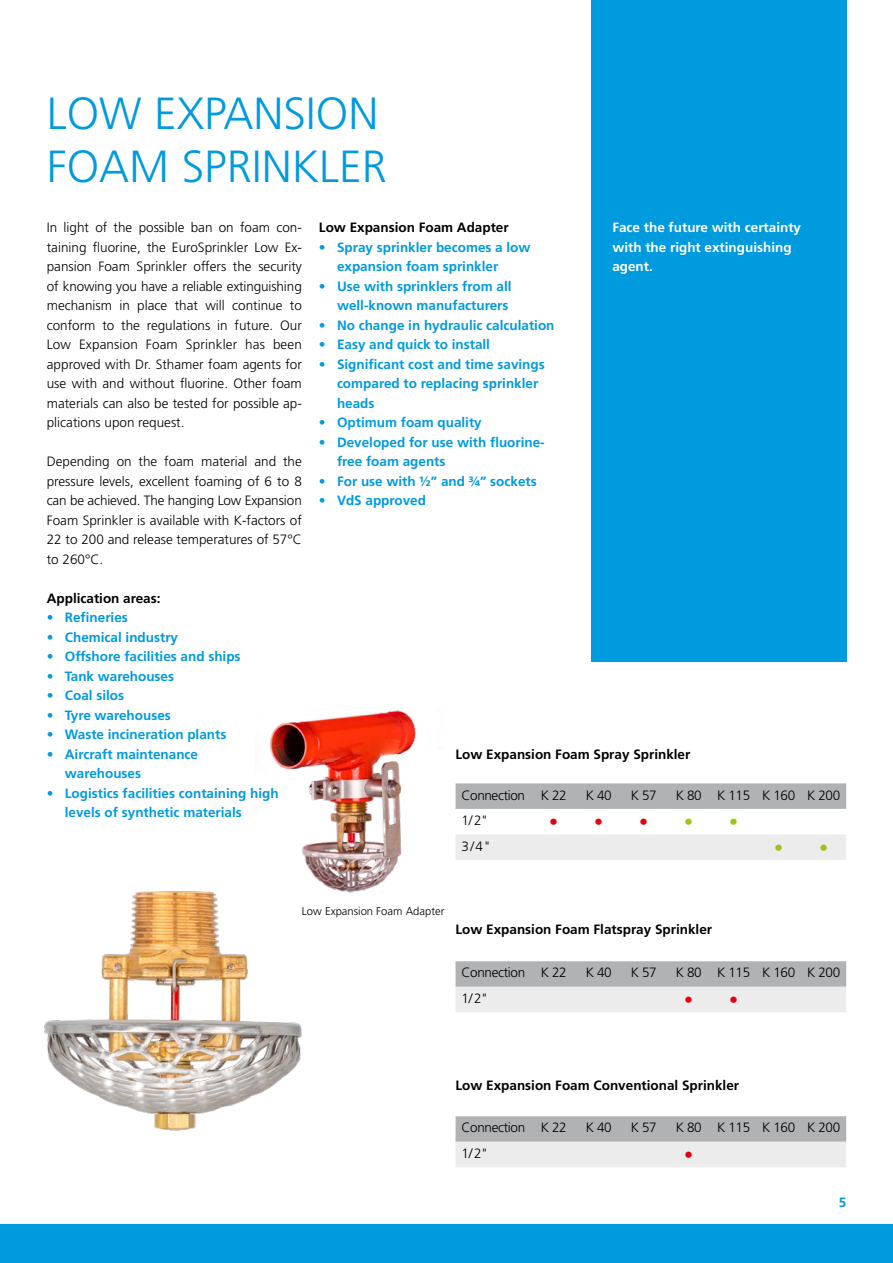
<style>
.page{position:relative;width:893px;height:1263px;background:#fff}
.page>*{position:absolute;margin:0;border:0;box-sizing:border-box;transform-origin:0 0}
.Titel{font:300 45px "Frutiger LT Std";color:#009ade}
.Grundtext_Tabelle{font:300 18px "Frutiger LT Std";color:#e3000f}
.Grundtext_Tabelle-2{font:300 18px "Frutiger LT Std";color:#9dc417}
.Grundtext{font:300 13.5px/19.5px "Frutiger LT Std";color:#000;text-align:justify}
.Lead{font:700 13.5px/19.5px "Frutiger LT Std";color:#009ade}
.Grundtext-2{font:700 13.5px "Frutiger LT Std";color:#000}
.Grundtext_Tabelle-3{font:300 13.5px "Frutiger LT Std";letter-spacing:-.025em;color:#000}
.Lead-2{font:700 13.5px/19.5px "Frutiger LT Std";color:#fff}
.Legende{font:300 11.25px "Frutiger LT Std";color:#000}
</style>
<div class="page">
<svg style="left:455px;top:783px;width:391px;height:77px"></svg>
<div style="left:0;top:1225px;width:893px;height:38px;background:#009ade"></div>
<div style="left:591px;top:0;width:255px;height:662px;background:#009ade"></div>
<img style="left:44px;top:891px;width:258px;height:240px">
<img style="left:255px;top:710px;width:161px;height:183px">
<svg style="left:455px;top:961px;width:391px;height:51px;background:#cecfd0"></svg>
<svg style="left:455px;top:1116px;width:391px;height:51px;background:#cecfd0"></svg>
<p class="Titel" style="left:47px;top:88px;width:333px">LOW EXPANSION</p>
<p class="Titel" style="left:47px;top:141px;width:342px">FOAM SPRINKLER</p>
<p class="Grundtext" style="left:47px;top:218px;width:257px">In light of the possible ban on foam con&shy;taining fluorine, the EuroSprinkler Low Ex&shy;pansion Foam Sprinkler offers the security of knowing you have a reliable extinguishing mechanism in place that will continue to conform to the regulations in future. Our Low Expansion Foam Sprinkler has been approved with Dr. Sthamer foam agents for use with and without fluorine. Other foam materials can also be tested for possible ap&shy;plications upon request.</p>
<p class="Grundtext" style="left:47px;top:452px;width:257px">Depending on the foam material and the pressure levels, excellent foaming of 6 to 8 can be achieved. The hanging Low Expansion Foam Sprinkler is available with K-factors of 22 to 200 and release temperatures of 57°C to 260°C.</p>
<p class="Grundtext-2" style="left:47px;top:590px;width:115px">Application areas:</p>
<p class="Lead" style="left:47px;top:608px;width:83px">• Refineries</p>
<p class="Lead" style="left:47px;top:627px;width:133px">• Chemical industry</p>
<p class="Lead" style="left:47px;top:647px;width:195px">• Offshore facilities and ships</p>
<p class="Lead" style="left:47px;top:666px;width:129px">• Tank warehouses</p>
<p class="Lead" style="left:47px;top:686px;width:79px">• Coal silos</p>
<p class="Lead" style="left:47px;top:705px;width:126px">• Tyre warehouses</p>
<p class="Lead" style="left:47px;top:725px;width:181px">• Waste incineration plants</p>
<p class="Lead" style="left:65px;top:744px;width:135px;text-indent:-18px">• Aircraft maintenance warehouses</p>
<p class="Lead" style="left:65px;top:783px;width:215px;text-indent:-18px">• Logistics facilities containing high levels of synthetic materials</p>
<p class="Grundtext-2" style="left:319px;top:220px;width:191px">Low Expansion Foam Adapter</p>
<p class="Lead" style="left:337px;top:237px;width:195px;text-indent:-18px">• Spray sprinkler becomes a low expansion foam sprinkler</p>
<p class="Lead" style="left:319px;top:276px;width:194px;text-align:right">• Use with sprinklers from all well-known manufacturers</p>
<p class="Lead" style="left:319px;top:315px;width:237px">• No change in hydraulic calculation</p>
<p class="Lead" style="left:319px;top:335px;width:173px">• Easy and quick to install</p>
<p class="Lead" style="left:337px;top:354px;width:209px;text-indent:-18px">• Significant cost and time savings compared to replacing sprinkler heads</p>
<p class="Lead" style="left:319px;top:413px;width:164px">• Optimum foam quality</p>
<p class="Lead" style="left:337px;top:432px;width:209px;text-indent:-18px">• Developed for use with fluorine&shy;free foam agents</p>
<p class="Lead" style="left:319px;top:471px;width:219px">• For use with ½” and ¾” sockets</p>
<p class="Lead" style="left:319px;top:491px;width:109px">• VdS approved</p>
<p class="Lead-2" style="left:612px;top:218px;width:190px">Face the future with certainty with the right extinguishing agent.</p>
<p class="Grundtext-2" style="left:455px;top:746px;width:236px">Low Expansion Foam Spray Sprinkler</p>
<p class="Grundtext_Tabelle-3" style="left:461px;top:787px;width:65px">Connection</p>
<p class="Grundtext_Tabelle-3" style="left:541px;top:787px;width:28px">K 22</p>
<p class="Grundtext_Tabelle-3" style="left:586px;top:787px;width:28px">K 40</p>
<p class="Grundtext_Tabelle-3" style="left:631px;top:787px;width:28px">K 57</p>
<p class="Grundtext_Tabelle-3" style="left:676px;top:787px;width:28px">K 80</p>
<p class="Grundtext_Tabelle-3" style="left:717px;top:787px;width:34px">K 115</p>
<p class="Grundtext_Tabelle-3" style="left:762px;top:787px;width:34px">K 160</p>
<p class="Grundtext_Tabelle-3" style="left:807px;top:787px;width:34px">K 200</p>
<p class="Grundtext_Tabelle-3" style="left:461px;top:813px;width:28px">1/2"</p>
<p class="Grundtext_Tabelle" style="left:549px;top:812px;width:10px">•</p>
<p class="Grundtext_Tabelle" style="left:594px;top:812px;width:10px">•</p>
<p class="Grundtext_Tabelle" style="left:639px;top:812px;width:10px">•</p>
<p class="Grundtext_Tabelle-2" style="left:684px;top:812px;width:10px">•</p>
<p class="Grundtext_Tabelle-2" style="left:729px;top:812px;width:10px">•</p>
<p class="Grundtext_Tabelle-3" style="left:461px;top:838px;width:31px">3/4"</p>
<p class="Grundtext_Tabelle-2" style="left:774px;top:837px;width:10px">•</p>
<p class="Grundtext_Tabelle-2" style="left:819px;top:837px;width:10px">•</p>
<p class="Legende" style="left:302px;top:904px;width:144px">Low Expansion Foam Adapter</p>
<p class="Grundtext-2" style="left:455px;top:922px;width:258px">Low Expansion Foam Flatspray Sprinkler</p>
<p class="Grundtext_Tabelle-3" style="left:461px;top:965px;width:65px">Connection</p>
<p class="Grundtext_Tabelle-3" style="left:541px;top:965px;width:28px">K 22</p>
<p class="Grundtext_Tabelle-3" style="left:586px;top:965px;width:28px">K 40</p>
<p class="Grundtext_Tabelle-3" style="left:631px;top:965px;width:28px">K 57</p>
<p class="Grundtext_Tabelle-3" style="left:676px;top:965px;width:28px">K 80</p>
<p class="Grundtext_Tabelle-3" style="left:717px;top:965px;width:34px">K 115</p>
<p class="Grundtext_Tabelle-3" style="left:762px;top:965px;width:34px">K 160</p>
<p class="Grundtext_Tabelle-3" style="left:807px;top:965px;width:34px">K 200</p>
<p class="Grundtext_Tabelle-3" style="left:461px;top:990px;width:28px">1/2"</p>
<p class="Grundtext_Tabelle" style="left:684px;top:990px;width:10px">•</p>
<p class="Grundtext_Tabelle" style="left:729px;top:990px;width:10px">•</p>
<p class="Grundtext-2" style="left:455px;top:1078px;width:285px">Low Expansion Foam Conventional Sprinkler</p>
<p class="Grundtext_Tabelle-3" style="left:461px;top:1120px;width:65px">Connection</p>
<p class="Grundtext_Tabelle-3" style="left:541px;top:1120px;width:28px">K 22</p>
<p class="Grundtext_Tabelle-3" style="left:586px;top:1120px;width:28px">K 40</p>
<p class="Grundtext_Tabelle-3" style="left:631px;top:1120px;width:28px">K 57</p>
<p class="Grundtext_Tabelle-3" style="left:676px;top:1120px;width:28px">K 80</p>
<p class="Grundtext_Tabelle-3" style="left:717px;top:1120px;width:34px">K 115</p>
<p class="Grundtext_Tabelle-3" style="left:762px;top:1120px;width:34px">K 160</p>
<p class="Grundtext_Tabelle-3" style="left:807px;top:1120px;width:34px">K 200</p>
<p class="Grundtext_Tabelle-3" style="left:461px;top:1145px;width:28px">1/2"</p>
<p class="Grundtext_Tabelle" style="left:684px;top:1145px;width:10px">•</p>
<p class="Lead" style="left:839px;top:1193px;width:9px">5</p>
</div>
